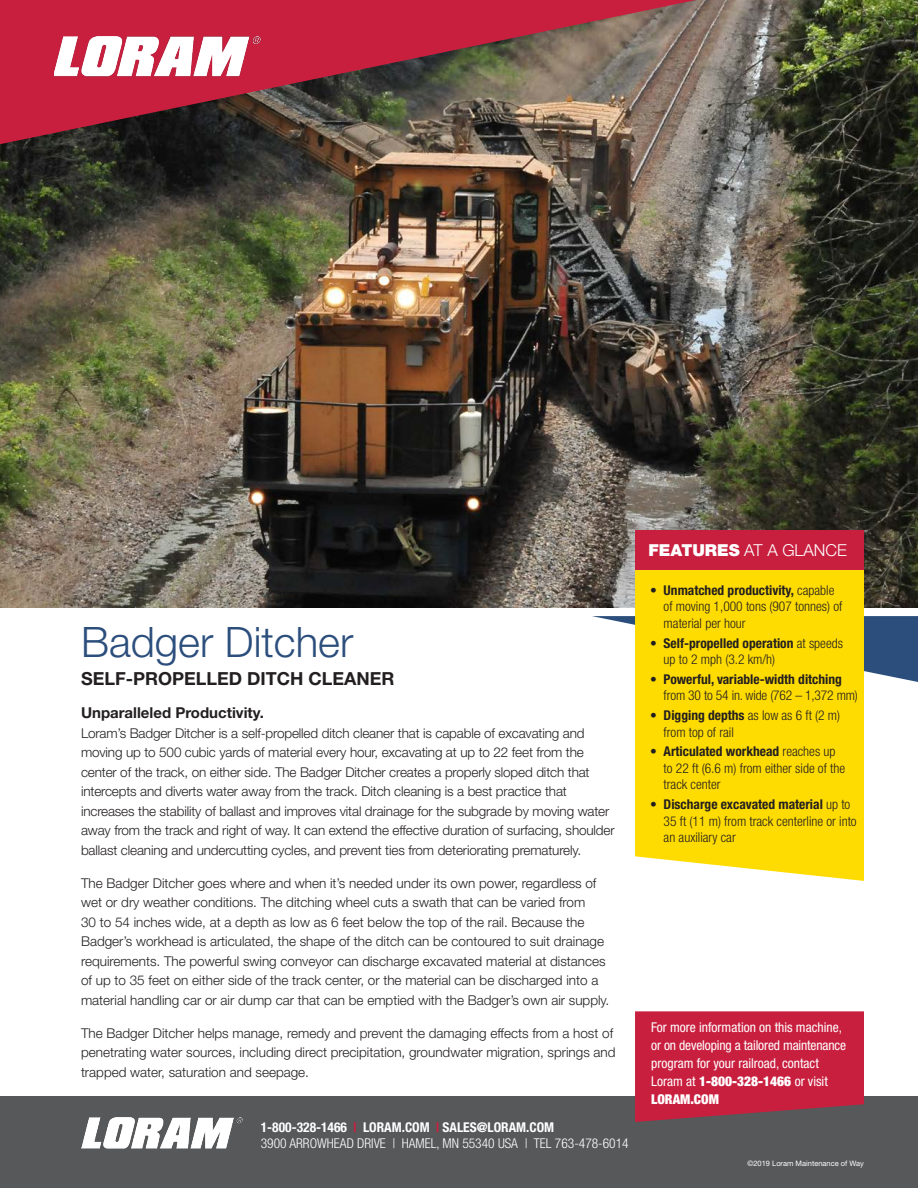
<style>
.page{position:relative;width:918px;height:1188px;background:#fff}
.page>*{position:absolute;margin:0;border:0;box-sizing:border-box;transform-origin:0 0}
.t1{font:300 42px "Helvetica Neue LT Std";color:#2b4e7c}
.t2{font:700 18px "Helvetica Neue LT Std";color:#231f20}
.t3{font:300 16.5px "Helvetica Neue LT Std";color:#fff}
.t4{font:700 15px "Helvetica Neue LT Std";color:#231f20}
.t5{font:300 13.5px/19.5px "Helvetica Neue LT Std";color:#231f20}
.t6{font:300 condensed 13.5px/16.5px "Helvetica Neue LT Std";color:#231f20}
.t7{font:condensed 13.5px/18px "Helvetica Neue LT Std";color:#fff}
.t8{font:300 condensed 13.5px "Helvetica Neue LT Std";color:#fff}
.t9{font:700 condensed 13.5px "Helvetica Neue LT Std";color:#fff}
.t10{font:7.5px "Helvetica Neue LT Std";color:#fff}
.s1{color:#c91f3f}
.s2{font-weight:900}
.s3{font-weight:700}
</style>
<div class="page">
<img style="left:0;top:0;width:918px;height:608px">
<div style="left:0;top:1096px;width:918px;height:92px;background:#57585a"></div>
<svg style="left:592px;top:616px;width:326px;height:66px"></svg>
<svg style="left:0;top:0;width:696px;height:144px;background:#924148"></svg>
<div style="left:635px;top:570px;width:229px;height:311px;background:#ffdc01"></div>
<div style="left:635px;top:530px;width:229px;height:40px;background:#c91f3f"></div>
<svg style="left:635px;top:1011px;width:229px;height:111px;background:#c02441"></svg>
<img style="left:54px;top:37px;width:215px;height:41px">
<img style="left:81px;top:1117px;width:162px;height:32px">
<p class="t1" style="left:81px;top:616px;width:274px">Badger Ditcher</p>
<p class="t2" style="left:81px;top:668px;width:315px">SELF-PROPELLED DITCH CLEANER</p>
<p class="t4" style="left:81px;top:704px;width:185px">Unparalleled Productivity.</p>
<p class="t5" style="left:81px;top:723px;width:535px">Loram’s Badger Ditcher is a self-propelled ditch cleaner that is capable of excavating and moving up to 500 cubic yards of material every hour, excavating at up to 22 feet from the center of the track, on either side. The Badger Ditcher creates a properly sloped ditch that intercepts and diverts water away from the track. Ditch cleaning is a best practice that increases the stability of ballast and improves vital drainage for the subgrade by moving water away from the track and right of way. It can extend the effective duration of surfacing, shoulder ballast cleaning and undercutting cycles, and prevent ties from deteriorating prematurely.</p>
<p class="t5" style="left:81px;top:873px;width:530px">The Badger Ditcher goes where and when it’s needed under its own power, regardless of wet or dry weather conditions. The ditching wheel cuts a swath that can be varied from<br>30 to 54 inches wide, at a depth as low as 6 feet below the top of the rail. Because the Badger’s workhead is articulated, the shape of the ditch can be contoured to suit drainage requirements. The powerful swing conveyor can discharge excavated material at distances of up to 35 feet on either side of the track center, or the material can be discharged into a material handling car or air dump car that can be emptied with the Badger’s own air supply.</p>
<p class="t5" style="left:81px;top:1023px;width:536px">The Badger Ditcher helps manage, remedy and prevent the damaging effects from a host of penetrating water sources, including direct precipitation, groundwater migration, springs and trapped water, saturation and seepage.</p>
<p class="t9" style="left:261px;top:1119px;width:295px">1-800-328-1466 <span class="s1">|</span> LORAM.COM <span class="s1">|</span> SALES@LORAM.COM</p>
<p class="t8" style="left:261px;top:1135px;width:369px">3900 ARROWHEAD DRIVE | HAMEL, MN 55340 USA | TEL 763-478-6014</p>
<p class="t3" style="left:649px;top:540px;width:200px"><span class="s2">FEATURES</span> AT A GLANCE</p>
<p class="t6" style="left:664px;top:582px;width:180px;text-indent:-14px">• <span class="s3">Unmatched productivity,</span> capable of moving 1,000 tons (907 tonnes) of material per hour</p>
<p class="t6" style="left:664px;top:634px;width:181px;text-indent:-14px">• <span class="s3">Self-propelled operation</span> at speeds up to 2 mph (3.2 km/h)</p>
<p class="t6" style="left:664px;top:671px;width:196px;text-indent:-14px">• <span class="s3">Powerful, variable-width ditching </span>from 30 to 54 in. wide (762 – 1,372 mm)</p>
<p class="t6" style="left:664px;top:707px;width:178px;text-indent:-14px">• <span class="s3">Digging depths</span> as low as 6 ft (2 m) from top of rail</p>
<p class="t6" style="left:664px;top:743px;width:183px;text-indent:-14px">• <span class="s3">Articulated workhead</span> reaches up to 22 ft (6.6 m) from either side of the track center</p>
<p class="t6" style="left:664px;top:796px;width:195px;text-indent:-14px">• <span class="s3">Discharge excavated material</span> up to<br>35 ft (11 m) from track centerline or into an auxiliary car</p>
<p class="t7" style="left:651px;top:1019px;width:196px">For more information on this machine, or on developing a tailored maintenance program for your railroad, contact<br>Loram at <span class="s2">1-800-328-1466</span> or visit<br><span class="s2">LORAM.COM</span></p>
<p class="t10" style="left:747px;top:1159px;width:118px">©2019 Loram Maintenance of Way</p>
</div>
